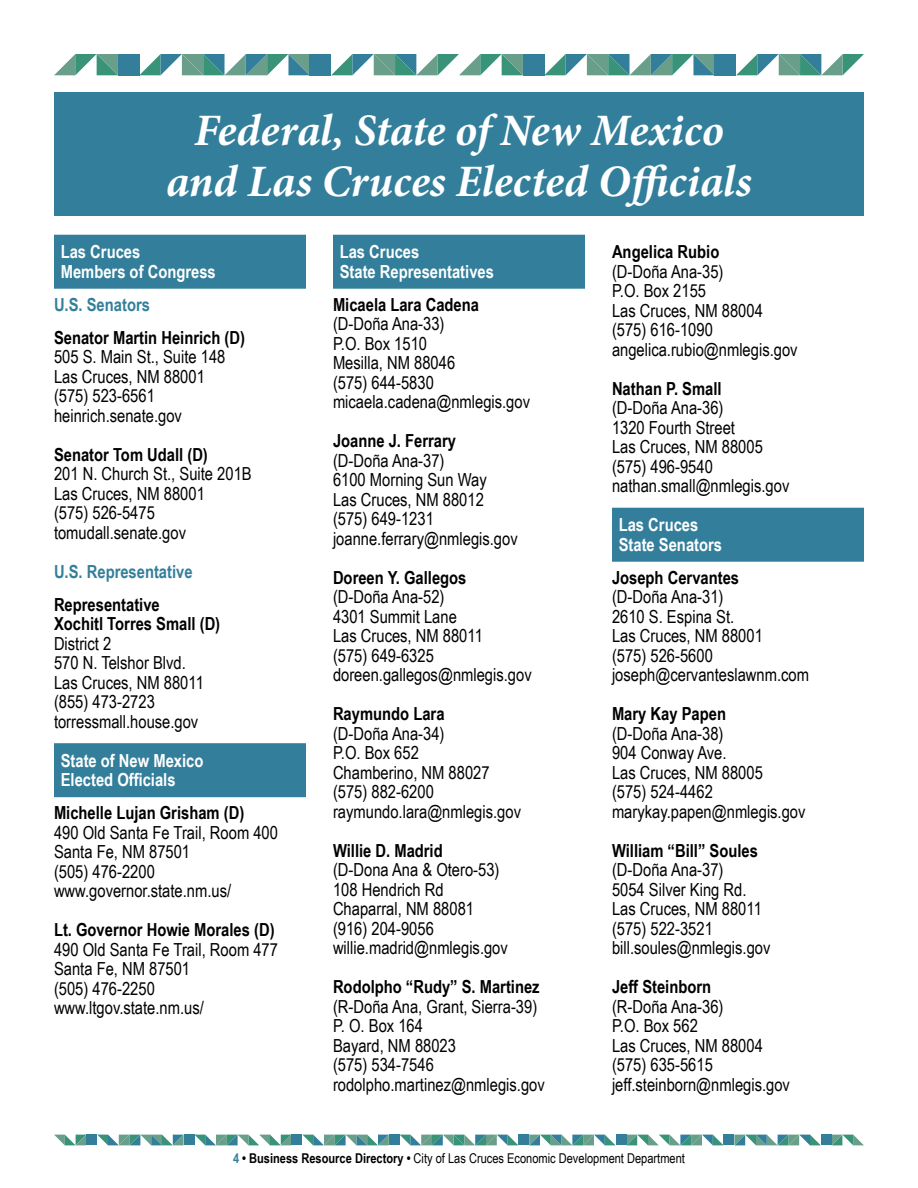
<style>
.page{position:relative;width:918px;height:1188px;background:#fff}
.page>*{position:absolute;margin:0;border:0;box-sizing:border-box;transform-origin:0 0}
.t1{font:italic 700 45px/51px "Minion Pro";color:#fff;text-align:center}
.t2{font:18px/19.5px "Arial Narrow";color:#000}
.t3{font:700 18px/19.5px "Arial Narrow";color:#000}
.t4{font:700 18px/19.5px "Arial Narrow";color:#fff}
.t5{font:700 18px "Arial Narrow";color:#337f9b}
.t6{font:13.5px "Arial Narrow";color:#000}
.s1{font-weight:700;color:#337f9b}
.s2{font-weight:700}
</style>
<div class="page">
<svg style="left:54px;top:1135px;width:32px;height:10px"></svg>
<svg style="left:97px;top:1135px;width:87px;height:10px"></svg>
<div style="left:86px;top:1135px;width:11px;height:10px;background:#337f9b"></div>
<div style="left:184px;top:1135px;width:10px;height:10px;background:#337f9b"></div>
<svg style="left:194px;top:1135px;width:98px;height:10px"></svg>
<svg style="left:303px;top:1135px;width:86px;height:10px"></svg>
<div style="left:292px;top:1135px;width:10px;height:10px;background:#337f9b"></div>
<div style="left:389px;top:1135px;width:11px;height:10px;background:#337f9b"></div>
<svg style="left:832px;top:1135px;width:32px;height:10px"></svg>
<svg style="left:734px;top:1135px;width:87px;height:10px"></svg>
<div style="left:821px;top:1135px;width:11px;height:10px;background:#337f9b"></div>
<div style="left:724px;top:1135px;width:10px;height:10px;background:#337f9b"></div>
<svg style="left:626px;top:1135px;width:98px;height:10px"></svg>
<svg style="left:529px;top:1135px;width:86px;height:10px"></svg>
<svg style="left:400px;top:1135px;width:118px;height:10px"></svg>
<div style="left:616px;top:1135px;width:10px;height:10px;background:#337f9b"></div>
<div style="left:518px;top:1135px;width:11px;height:10px;background:#337f9b"></div>
<div style="left:54px;top:93px;width:810px;height:123px;background:#337f9b"></div>
<svg style="left:54px;top:54px;width:64px;height:21px"></svg>
<svg style="left:139px;top:54px;width:171px;height:21px"></svg>
<div style="left:118px;top:54px;width:21px;height:21px;background:#337f9b"></div>
<div style="left:310px;top:54px;width:21px;height:21px;background:#337f9b"></div>
<svg style="left:331px;top:54px;width:192px;height:21px"></svg>
<svg style="left:544px;top:54px;width:171px;height:21px"></svg>
<svg style="left:736px;top:54px;width:128px;height:21px"></svg>
<div style="left:523px;top:54px;width:21px;height:21px;background:#337f9b"></div>
<div style="left:715px;top:54px;width:21px;height:21px;background:#337f9b"></div>
<div style="left:54px;top:235px;width:252px;height:54px;background:#337f9b"></div>
<div style="left:54px;top:743px;width:252px;height:54px;background:#337f9b"></div>
<div style="left:333px;top:235px;width:252px;height:54px;background:#337f9b"></div>
<div style="left:612px;top:508px;width:252px;height:54px;background:#337f9b"></div>
<h1 class="t1" style="left:166px;top:105px;width:587px">Federal, State of New Mexico and Las Cruces Elected Officials</h1>
<p class="t4" style="left:61px;top:242px;width:157px">Las Cruces<br>Members of Congress</p>
<p class="t5" style="left:54px;top:294px;width:97px">U.S. Senators</p>
<p class="t3" style="left:54px;top:328px;width:193px">Senator Martin Heinrich (D)</p>
<p class="t2" style="left:54px;top:347px;width:173px">505 S. Main St., Suite 148<br>Las Cruces, NM 88001 (575) 523-6561 heinrich.senate.gov</p>
<p class="t3" style="left:54px;top:445px;width:155px">Senator Tom Udall (D)</p>
<p class="t2" style="left:54px;top:464px;width:199px">201 N. Church St., Suite 201B<br>Las Cruces, NM 88001<br>(575) 526-5475 tomudall.senate.gov</p>
<p class="t5" style="left:54px;top:561px;width:140px">U.S. Representative</p>
<p class="t3" style="left:54px;top:595px;width:168px">Representative<br>Xochitl Torres Small (D)</p>
<p class="t2" style="left:54px;top:634px;width:151px">District 2<br>570 N. Telshor Blvd.<br>Las Cruces, NM 88011 (855) 473-2723 torressmall.house.gov</p>
<p class="t4" style="left:61px;top:751px;width:144px">State of New Mexico<br>Elected Officials</p>
<p class="t3" style="left:54px;top:803px;width:192px">Michelle Lujan Grisham (D)</p>
<p class="t2" style="left:54px;top:823px;width:226px">490 Old Santa Fe Trail, Room 400<br>Santa Fe, NM 87501<br>(505) 476-2200 www.governor.state.nm.us/</p>
<p class="t3" style="left:54px;top:920px;width:222px">Lt. Governor Howie Morales (D)</p>
<p class="t2" style="left:54px;top:940px;width:226px">490 Old Santa Fe Trail, Room 477<br>Santa Fe, NM 87501<br>(505) 476-2250 www.ltgov.state.nm.us/</p>
<p class="t4" style="left:340px;top:242px;width:156px">Las Cruces<br>State Representatives</p>
<p class="t3" style="left:333px;top:295px;width:148px">Micaela Lara Cadena</p>
<p class="t2" style="left:333px;top:314px;width:199px">(D-Doña Ana-33)<br>P.O. Box 1510<br>Mesilla, NM 88046<br>(575) 644-5830 micaela.cadena@nmlegis.gov</p>
<p class="t3" style="left:333px;top:431px;width:125px">Joanne J. Ferrary</p>
<p class="t2" style="left:333px;top:451px;width:186px">(D-Doña Ana-37)<br>6100 Morning Sun Way<br>Las Cruces, NM 88012 (575) 649-1231 joanne.ferrary@nmlegis.gov</p>
<p class="t3" style="left:333px;top:568px;width:135px">Doreen Y. Gallegos</p>
<p class="t2" style="left:333px;top:587px;width:200px">(D-Doña Ana-52)<br>4301 Summit Lane<br>Las Cruces, NM 88011<br>(575) 649-6325 doreen.gallegos@nmlegis.gov</p>
<p class="t3" style="left:333px;top:704px;width:113px">Raymundo Lara</p>
<p class="t2" style="left:333px;top:724px;width:190px">(D-Doña Ana-34)<br>P.O. Box 652<br>Chamberino, NM 88027 (575) 882-6200 raymundo.lara@nmlegis.gov</p>
<p class="t3" style="left:333px;top:841px;width:111px">Willie D. Madrid</p>
<p class="t2" style="left:333px;top:860px;width:176px">(D-Dona Ana &amp; Otero-53)<br>108 Hendrich Rd<br>Chaparral, NM 88081 (916) 204-9056 willie.madrid@nmlegis.gov</p>
<p class="t3" style="left:333px;top:977px;width:208px">Rodolpho “Rudy” S. Martinez</p>
<p class="t2" style="left:333px;top:997px;width:213px">(R-Doña Ana, Grant, Sierra-39)<br>P. O. Box 164<br>Bayard, NM 88023<br>(575) 534-7546 rodolpho.martinez@nmlegis.gov</p>
<p class="t3" style="left:612px;top:242px;width:109px">Angelica Rubio</p>
<p class="t2" style="left:612px;top:262px;width:187px">(D-Doña Ana-35)<br>P.O. Box 2155<br>Las Cruces, NM 88004 (575) 616-1090 angelica.rubio@nmlegis.gov</p>
<p class="t3" style="left:612px;top:379px;width:111px">Nathan P. Small</p>
<p class="t2" style="left:612px;top:398px;width:179px">(D-Doña Ana-36)<br>1320 Fourth Street<br>Las Cruces, NM 88005 (575) 496-9540 nathan.small@nmlegis.gov</p>
<p class="t4" style="left:619px;top:515px;width:105px">Las Cruces<br>State Senators</p>
<p class="t3" style="left:612px;top:568px;width:129px">Joseph Cervantes</p>
<p class="t2" style="left:612px;top:587px;width:199px">(D-Doña Ana-31)<br>2610 S. Espina St.<br>Las Cruces, NM 88001<br>(575) 526-5600 joseph@cervanteslawnm.com</p>
<p class="t3" style="left:612px;top:704px;width:116px">Mary Kay Papen</p>
<p class="t2" style="left:612px;top:724px;width:195px">(D-Doña Ana-38)<br>904 Conway Ave.<br>Las Cruces, NM 88005<br>(575) 524-4462 marykay.papen@nmlegis.gov</p>
<p class="t3" style="left:612px;top:841px;width:147px">William “Bill” Soules</p>
<p class="t2" style="left:612px;top:860px;width:160px">(D-Doña Ana-37)<br>5054 Silver King Rd.<br>Las Cruces, NM 88011 (575) 522-3521 bill.soules@nmlegis.gov</p>
<p class="t3" style="left:612px;top:977px;width:101px">Jeff Steinborn</p>
<p class="t2" style="left:612px;top:997px;width:179px">(R-Doña Ana-36)<br>P.O. Box 562<br>Las Cruces, NM 88004 (575) 635-5615 jeff.steinborn@nmlegis.gov</p>
<p class="t6" style="left:233px;top:1151px;width:453px"><span class="s1">4</span> <span class="s2">• Business Resource Directory •</span> City of Las Cruces Economic Development Department</p>
</div>
